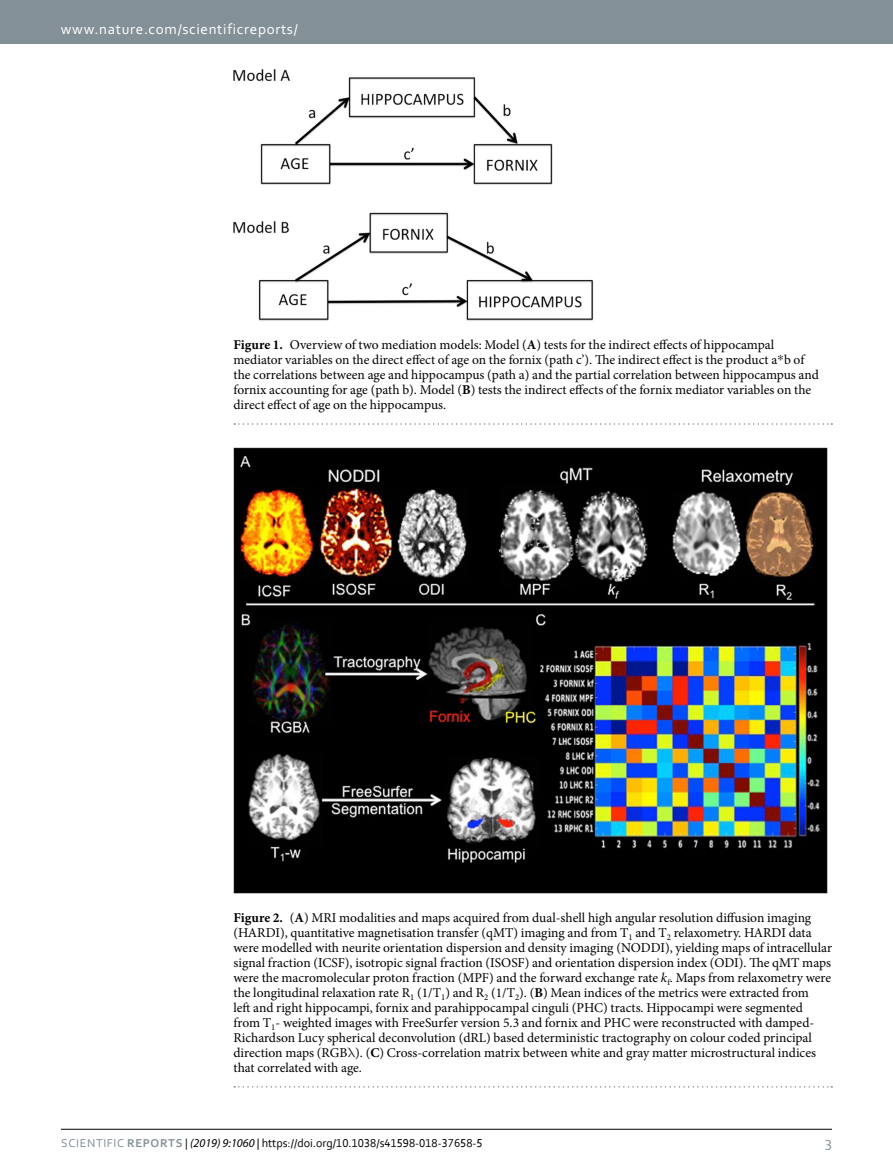
<style>
.page{position:relative;width:893px;height:1174px;background:#fff}
.page>*{position:absolute;margin:0;border:0;box-sizing:border-box;transform-origin:0 0}
.t1{font:15px "Corbel 2";letter-spacing:.045em;color:#fff}
.t2{font:15px "Corbel 2";color:#839097}
.t3{font:13.5px/15px "Minion Pro";color:#000}
.t4{font:12px "Corbel";color:#000}
.s1{font-weight:700}
.s2{font-family:"STIX General"}
.s3{font-style:italic}
.s4{font-family:"Corbel 2";color:#839097}
.s5{font-family:"Corbel Bold 2";color:#839097}
.s6{font-family:"Corbel 2"}
.s7{font-family:"Myriad Pro";font-style:italic}
</style>
<div class="page">
<div style="left:0;top:0;width:893px;height:43px;background:#839097"></div>
<hr style="left:61px;top:1129px;width:771px;height:1px;background:#000">
<img style="left:233px;top:70px;width:360px;height:251px">
<svg style="left:234px;top:423px;width:598px;height:2px"></svg>
<img style="left:233px;top:448px;width:594px;height:446px">
<svg style="left:234px;top:1086px;width:598px;height:1px"></svg>
<p class="t1" style="left:61px;top:19px;width:238px">www.nature.com/scientificreports/</p>
<p class="t3" style="left:233px;top:337px;width:587px"><span class="s1">Figure 1.</span> Overview of two mediation models: Model (<span class="s1">A</span>) tests for the indirect effects of hippocampal mediator variables on the direct effect of age on the fornix (path c’). The indirect effect is the product a<span class="s2">*</span>b of the correlations between age and hippocampus (path a) and the partial correlation between hippocampus and fornix accounting for age (path b). Model (<span class="s1">B</span>) tests the indirect effects of the fornix mediator variables on the direct effect of age on the hippocampus.</p>
<p class="t3" style="left:233px;top:910px;width:600px"><span class="s1">Figure 2.</span> (<span class="s1">A</span>) MRI modalities and maps acquired from dual-shell high angular resolution diffusion imaging (HARDI), quantitative magnetisation transfer (qMT) imaging and from T<sub>1</sub> and T<sub>2</sub> relaxometry. HARDI data were modelled with neurite orientation dispersion and density imaging (NODDI), yielding maps of intracellular signal fraction (ICSF), isotropic signal fraction (ISOSF) and orientation dispersion index (ODI). The qMT maps were the macromolecular proton fraction (MPF) and the forward exchange rate <span class="s3">k</span><sub>f</sub>. Maps from relaxometry were the longitudinal relaxation rate R<sub>1</sub> (1/T<sub>1</sub>) and R<sub>2</sub> (1/T<sub>2</sub>). (<span class="s1">B</span>) Mean indices of the metrics were extracted from<br>left and right hippocampi, fornix and parahippocampal cinguli (PHC) tracts. Hippocampi were segmented from T<sub>1</sub>- weighted images with FreeSurfer version 5.3 and fornix and PHC were reconstructed with damped-Richardson Lucy spherical deconvolution (dRL) based deterministic tractography on colour coded principal direction maps (RGB ). (<span class="s1">C</span>) Cross-correlation matrix between white and gray matter microstructural indices that correlated with age.</p>
<p class="t4" style="left:61px;top:1135px;width:423px"><span class="s4">Scientific</span> <span class="s5">REPORTS</span> <span class="s6">|</span> <span class="s7">(2019) 9:1060</span> | https://doi.org/10.1038/s41598-018-37658-5</p>
<p class="t2" style="left:825px;top:1132px;width:8px">3</p>
</div>
